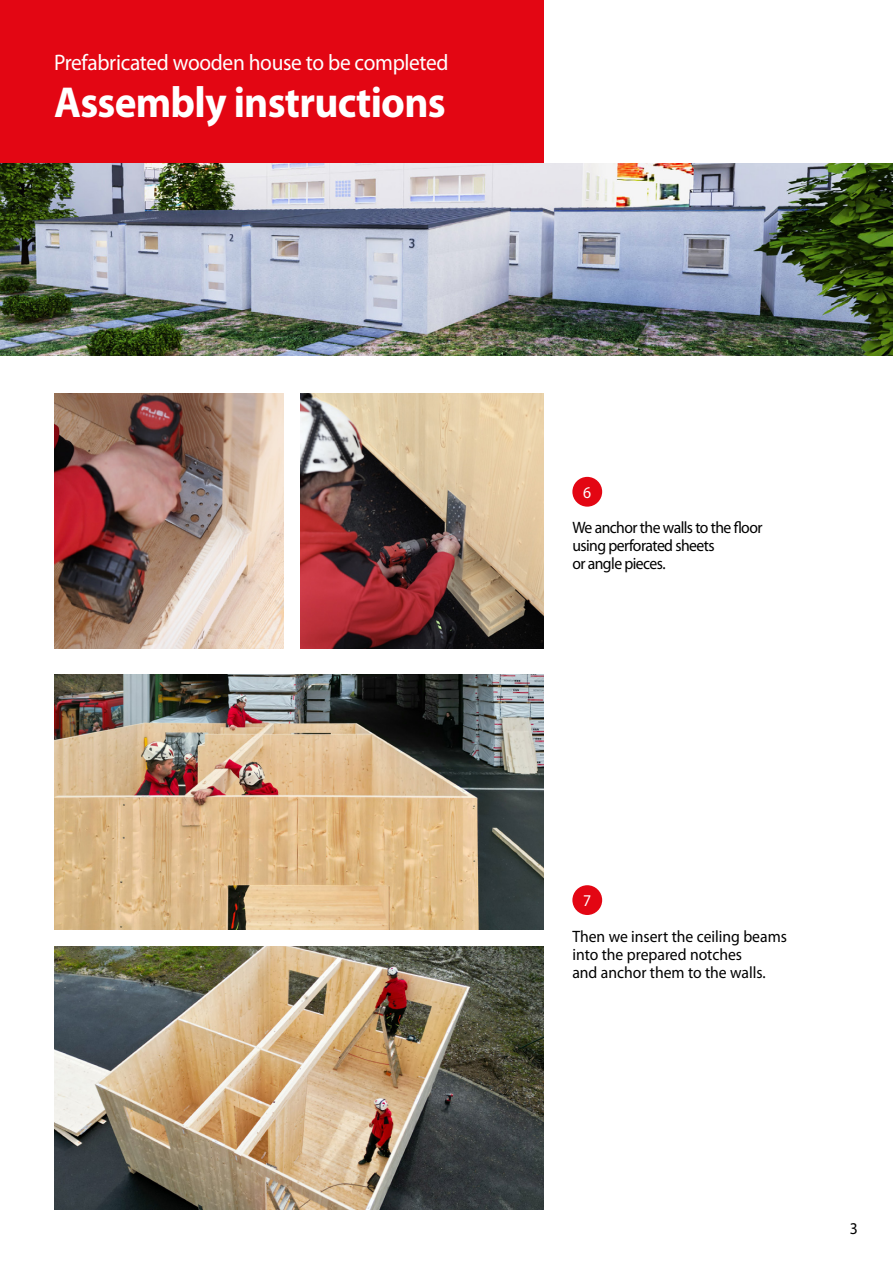
<style>
.page{position:relative;width:893px;height:1263px;background:#fff}
.page>*{position:absolute;margin:0;border:0;box-sizing:border-box;transform-origin:0 0}
.t1{font:700 43.5px "Myriad Pro";letter-spacing:-.02em;color:#fff;scale:.95 1}
.t2{font:22.5px "Myriad Pro";letter-spacing:-.015em;color:#fff;scale:.95 1}
.t3{font:16.5px/18px "Myriad Pro";letter-spacing:-.005em;color:#000;scale:.95 1}
.t4{font:16.5px/18px "Myriad Pro";letter-spacing:-.035em;color:#000;scale:.95 1}
.t5{font:16.5px "Myriad Pro";color:#fff;scale:.95 1}
</style>
<div class="page">
<div style="left:0;top:0;width:543px;height:206px;background:#e30613"></div>
<img style="left:0;top:164px;width:893px;height:191px">
<img style="left:54px;top:393px;width:229px;height:255px">
<img style="left:300px;top:393px;width:243px;height:255px">
<img style="left:54px;top:946px;width:489px;height:264px">
<img style="left:54px;top:674px;width:489px;height:255px">
<div style="left:572px;top:477px;width:30px;height:30px;background:#e30613;border-radius:50%"></div>
<div style="left:572px;top:885px;width:30px;height:30px;background:#e30613;border-radius:50%"></div>
<h2 class="t2" style="left:54px;top:50px;width:417px">Prefabricated wooden house to be completed</h2>
<h1 class="t1" style="left:54px;top:78px;width:414px">Assembly instructions</h1>
<p class="t5" style="left:583px;top:483px;width:10px">6</p>
<p class="t4" style="left:572px;top:519px;width:202px">We anchor the walls to the floor using perforated sheets<br>or angle pieces.</p>
<p class="t5" style="left:583px;top:891px;width:10px">7</p>
<p class="t3" style="left:572px;top:927px;width:227px">Then we insert the ceiling beams into the prepared notches<br>and anchor them to the walls.</p>
<p class="t3" style="left:850px;top:1220px;width:10px">3</p>
</div>
